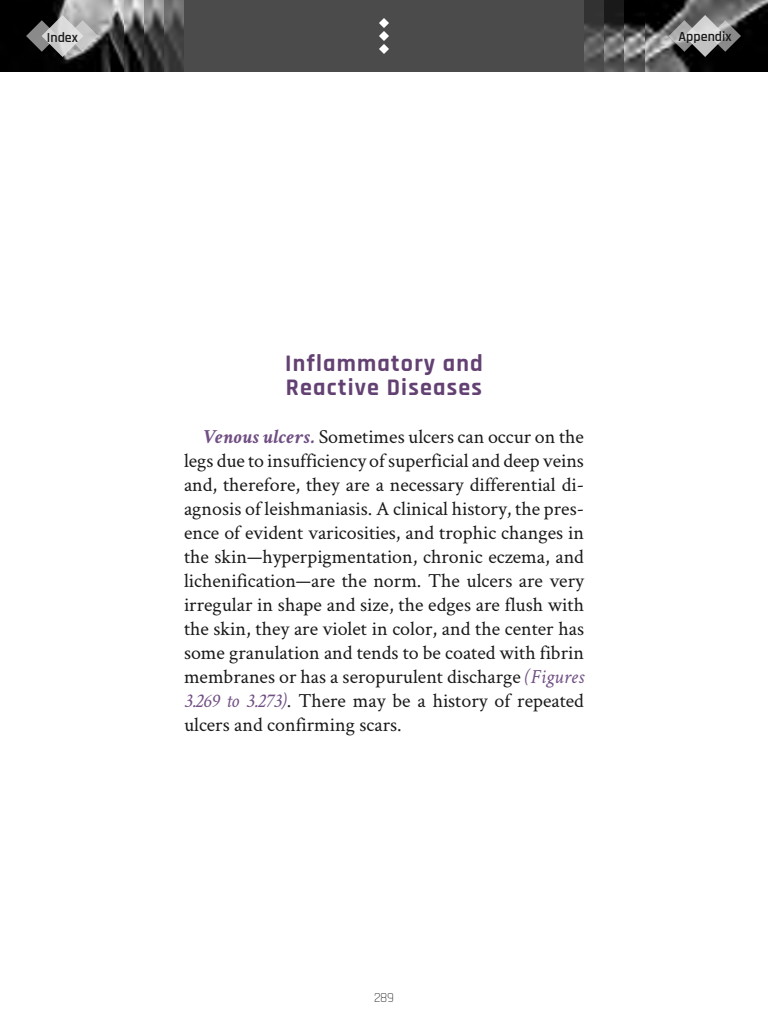
<style>
.page{position:relative;width:768px;height:1024px;background:#fff}
.page>*{position:absolute;margin:0;border:0;box-sizing:border-box;transform-origin:0 0}
.t1{font:700 24px/24px "Rajdhani";letter-spacing:.05em;color:#634172}
.t2{font:20px/24px "Crimson Text";color:#191919;text-align:justify}
.t3{font:600 14px "Rajdhani";color:#191919}
.t4{font:300 14px "Rajdhani";color:#000}
.s1{font-weight:700;font-style:italic;color:#714f84}
.s2{font-style:italic;color:#714f84}
</style>
<div class="page">
<div style="left:0;top:0;width:768px;height:72px;background:#4b4b4b"></div>
<svg style="left:379px;top:18px;width:10px;height:36px"></svg>
<img style="left:584px;top:0;width:184px;height:72px">
<img style="left:0;top:0;width:184px;height:72px">
<svg style="left:26px;top:15px;width:72px;height:42px;background:#868686"></svg>
<svg style="left:669px;top:15px;width:72px;height:42px;background:#7f7f7f"></svg>
<p class="t3" style="left:47px;top:29px;width:33px">Index</p>
<p class="t3" style="left:679px;top:28px;width:55px">Appendix</p>
<p class="t1" style="left:285px;top:352px;width:199px">Inflammatory and<br>Reactive Diseases</p>
<p class="t2" style="left:184px;top:424px;width:402px;text-indent:20px"><span class="s1">Venous ulcers.</span> Sometimes ulcers can occur on the legs due to insufficiency of superficial and deep veins and, therefore, they are a necessary differential di&shy;agnosis of leishmaniasis. A clinical history, the pres&shy;ence of evident varicosities, and trophic changes in the skin—hyperpigmentation, chronic eczema, and lichenification—are the norm. The ulcers are very irregular in shape and size, the edges are flush with the skin, they are violet in color, and the center has some granulation and tends to be coated with fibrin membranes or has a seropurulent discharge <span class="s2">(Figures 3.269 to 3.273)</span>. There may be a history of repeated ulcers and confirming scars.</p>
<p class="t4" style="left:374px;top:990px;width:22px">289</p>
</div>
